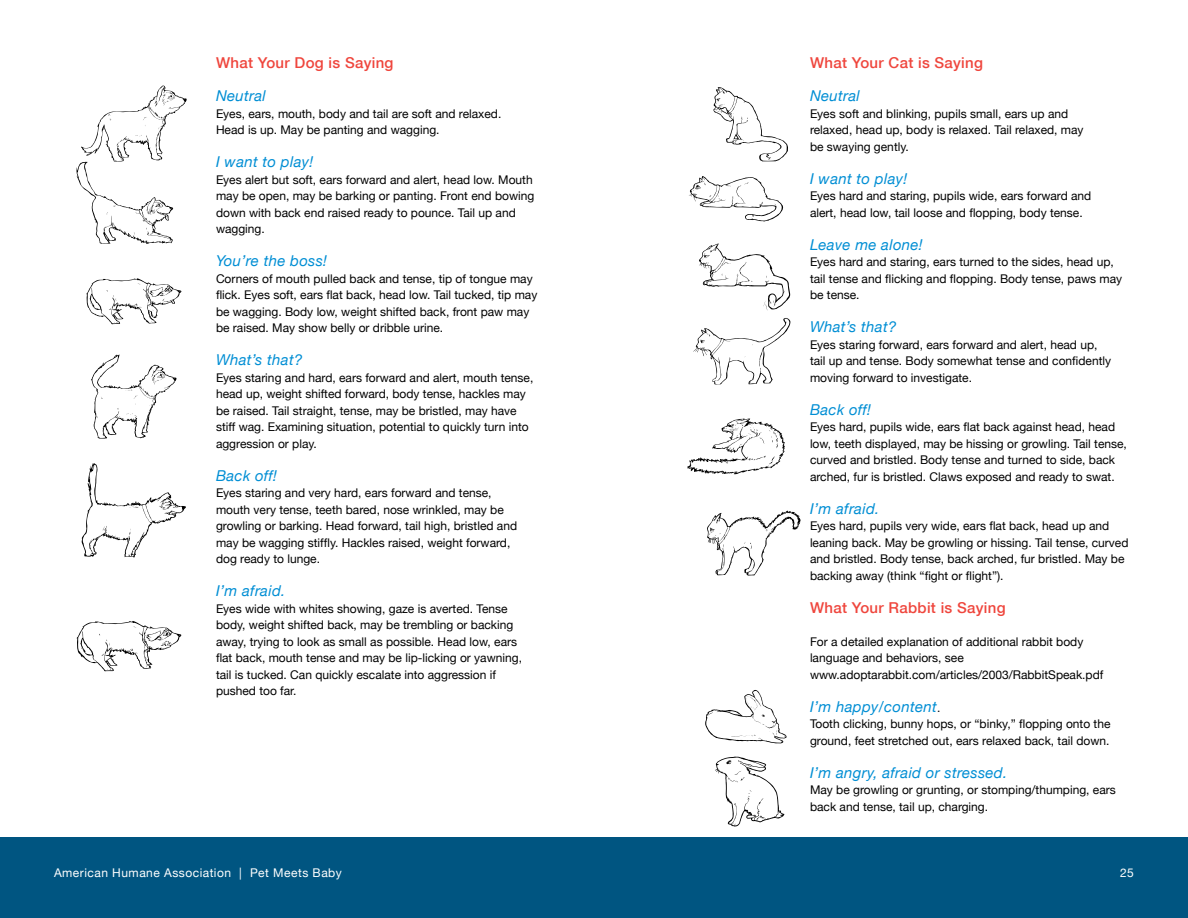
<style>
.page{position:relative;width:1188px;height:918px;background:#fff}
.page>*{position:absolute;margin:0;border:0;box-sizing:border-box;transform-origin:0 0}
.t1{font:italic 15px "Helvetica Neue";letter-spacing:.02em;color:#008ed4}
.t2{font:500 15px "Helvetica Neue";letter-spacing:.02em;color:#ef463d}
.t3{font:12px/16.5px "Helvetica Neue";color:#000}
.t4{font:12px "Helvetica Neue";letter-spacing:.04em;color:#fff}
.s1{font-family:"Garamond";font-style:normal;color:#000}
</style>
<div class="page">
<svg style="left:76px;top:85px;width:111px;height:159px"></svg>
<svg style="left:86px;top:278px;width:95px;height:46px"></svg>
<svg style="left:91px;top:355px;width:85px;height:84px"></svg>
<svg style="left:82px;top:463px;width:104px;height:95px"></svg>
<svg style="left:76px;top:621px;width:105px;height:51px"></svg>
<svg style="left:713px;top:87px;width:75px;height:74px"></svg>
<svg style="left:689px;top:176px;width:95px;height:46px"></svg>
<svg style="left:699px;top:244px;width:92px;height:67px"></svg>
<svg style="left:693px;top:318px;width:97px;height:67px"></svg>
<svg style="left:688px;top:418px;width:97px;height:57px"></svg>
<svg style="left:707px;top:511px;width:94px;height:65px"></svg>
<svg style="left:705px;top:690px;width:82px;height:54px"></svg>
<svg style="left:715px;top:757px;width:69px;height:70px"></svg>
<div style="left:0;top:837px;width:1188px;height:81px;background:#005581"></div>
<p class="t2" style="left:216px;top:51px;width:179px">What Your Dog is Saying</p>
<p class="t1" style="left:216px;top:85px;width:51px">Neutral</p>
<p class="t3" style="left:216px;top:106px;width:287px">Eyes, ears, mouth, body and tail are soft and relaxed.<br>Head is up. May be panting and wagging.</p>
<p class="t1" style="left:216px;top:151px;width:99px">I want to play!</p>
<p class="t3" style="left:216px;top:172px;width:320px">Eyes alert but soft, ears forward and alert, head low. Mouth may be open, may be barking or panting. Front end bowing down with back end raised ready to pounce. Tail up and wagging.</p>
<p class="t1" style="left:216px;top:250px;width:113px">You’re the boss!</p>
<p class="t3" style="left:216px;top:271px;width:323px">Corners of mouth pulled back and tense, tip of tongue may flick. Eyes soft, ears flat back, head low. Tail tucked, tip may be wagging. Body low, weight shifted back, front paw may be raised. May show belly or dribble urine.</p>
<p class="t1" style="left:216px;top:349px;width:88px">What’s that?</p>
<p class="t3" style="left:216px;top:370px;width:319px">Eyes staring and hard, ears forward and alert, mouth tense, head up, weight shifted forward, body tense, hackles may be raised. Tail straight, tense, may be bristled, may have stiff wag. Examining situation, potential to quickly turn into aggression or play.</p>
<p class="t1" style="left:216px;top:465px;width:63px">Back off!</p>
<p class="t3" style="left:216px;top:486px;width:303px">Eyes staring and very hard, ears forward and tense, mouth very tense, teeth bared, nose wrinkled, may be growling or barking. Head forward, tail high, bristled and may be wagging stiffly. Hackles raised, weight forward, dog ready to lunge.</p>
<p class="t1" style="left:216px;top:580px;width:71px">I’m afraid.</p>
<p class="t3" style="left:216px;top:601px;width:308px">Eyes wide with whites showing, gaze is averted. Tense body, weight shifted back, may be trembling or backing away, trying to look as small as possible. Head low, ears flat back, mouth tense and may be lip-licking or yawning, tail is tucked. Can quickly escalate into aggression if pushed too far.</p>
<p class="t2" style="left:810px;top:51px;width:175px">What Your Cat is Saying</p>
<p class="t1" style="left:810px;top:85px;width:51px">Neutral</p>
<p class="t3" style="left:810px;top:106px;width:275px">Eyes soft and blinking, pupils small, ears up and relaxed, head up, body is relaxed. Tail relaxed, may be swaying gently.</p>
<p class="t1" style="left:810px;top:168px;width:99px">I want to play!</p>
<p class="t3" style="left:810px;top:188px;width:283px">Eyes hard and staring, pupils wide, ears forward and alert, head low, tail loose and flopping, body tense.</p>
<p class="t1" style="left:810px;top:234px;width:114px">Leave me alone!</p>
<p class="t3" style="left:810px;top:254px;width:314px">Eyes hard and staring, ears turned to the sides, head up, tail tense and flicking and flopping. Body tense, paws may be tense.</p>
<p class="t1" style="left:810px;top:316px;width:88px">What’s that?</p>
<p class="t3" style="left:810px;top:337px;width:303px">Eyes staring forward, ears forward and alert, head up, tail up and tense. Body somewhat tense and confidently moving forward to investigate.</p>
<p class="t1" style="left:810px;top:399px;width:63px">Back off!</p>
<p class="t3" style="left:810px;top:419px;width:318px">Eyes hard, pupils wide, ears flat back against head, head low, teeth displayed, may be hissing or growling. Tail tense, curved and bristled. Body tense and turned to side, back arched, fur is bristled. Claws exposed and ready to swat.</p>
<p class="t1" style="left:810px;top:498px;width:71px">I’m afraid.</p>
<p class="t3" style="left:810px;top:518px;width:320px">Eyes hard, pupils very wide, ears flat back, head up and leaning back. May be growling or hissing. Tail tense, curved and bristled. Body tense, back arched, fur bristled. May be backing away (think “fight or flight”).</p>
<p class="t2" style="left:810px;top:595px;width:197px">What Your Rabbit is Saying</p>
<p class="t3" style="left:810px;top:634px;width:295px">For a detailed explanation of additional rabbit body language and behaviors, see www.adoptarabbit.com/articles/2003/RabbitSpeak.pdf</p>
<p class="t1" style="left:810px;top:696px;width:132px">I’m happy/content<span class="s1">.</span></p>
<p class="t3" style="left:810px;top:716px;width:302px">Tooth clicking, bunny hops, or “binky,” flopping onto the ground, feet stretched out, ears relaxed back, tail down.</p>
<p class="t1" style="left:810px;top:762px;width:199px">I’m angry, afraid or stressed.</p>
<p class="t3" style="left:810px;top:782px;width:307px">May be growling or grunting, or stomping/thumping, ears back and tense, tail up, charging.</p>
<p class="t4" style="left:54px;top:864px;width:289px">American Humane Association | Pet Meets Baby</p>
<p class="t4" style="left:1120px;top:864px;width:15px">25</p>
</div>
